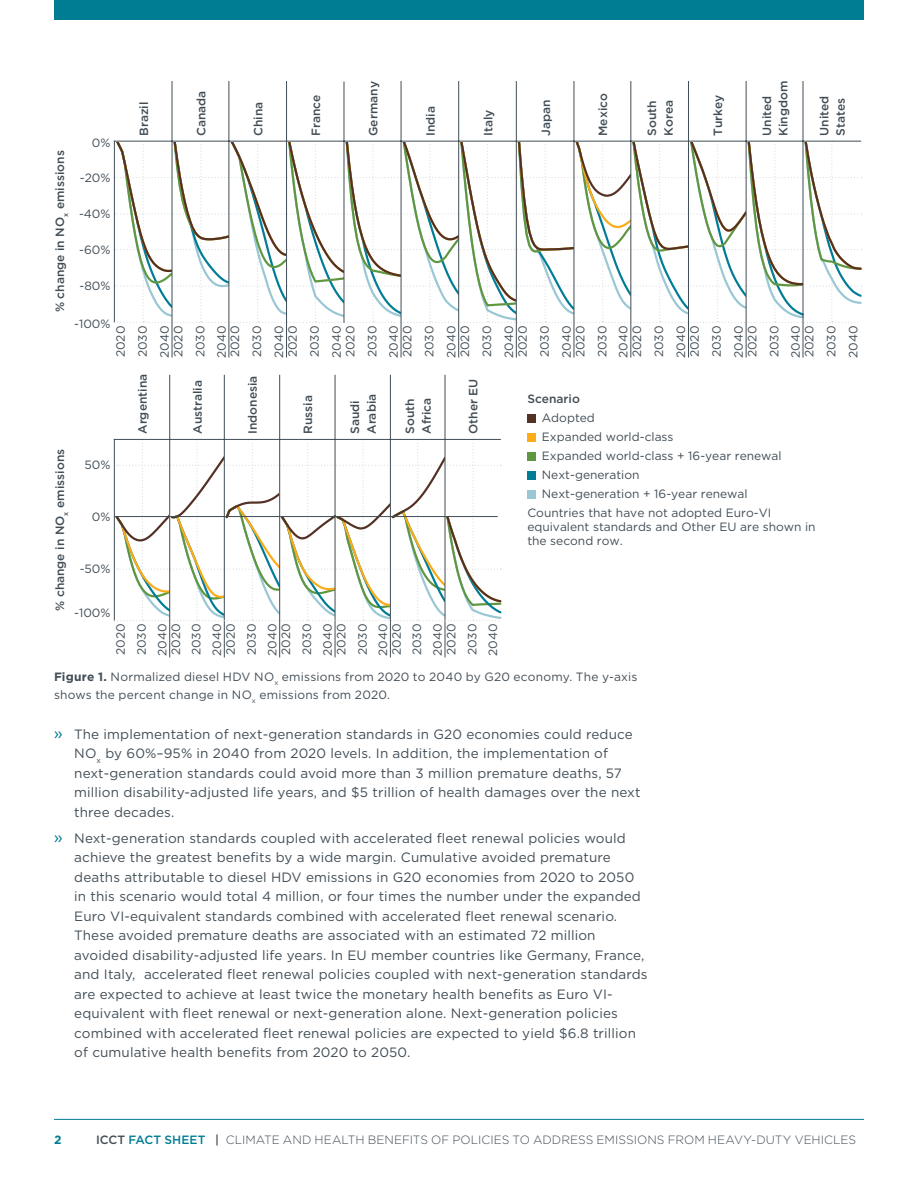
<style>
.page{position:relative;width:918px;height:1188px;background:#fff}
.page>*{position:absolute;margin:0;border:0;box-sizing:border-box;transform-origin:0 0}
.t1{font:13.5px/19.5px "Gotham";letter-spacing:.01em;color:#414d56}
.t2{font:12px/22px "Gotham";color:#414d56;text-align:justify}
.t3{font:500 12px/16.5px "Gotham";color:#414d56}
.t4{font:300 12px "Gotham";letter-spacing:.005em;color:#414d56}
.t5{font:700 12px "Gotham";color:#007d93}
.s1{font-weight:700}
.s2{font-size:16.5px;color:#007d93}
.s3{font-weight:500}
.s4{font-weight:500;color:#007d93}
</style>
<div class="page">
<hr style="left:54px;top:1119px;width:810px;height:1px;background:#007d93">
<div style="left:54px;top:0;width:810px;height:20px;background:#007d93"></div>
<div style="left:527px;top:414px;width:9px;height:9px;background:#533125"></div>
<div style="left:527px;top:433px;width:9px;height:9px;background:#fbac18"></div>
<div style="left:527px;top:452px;width:9px;height:8px;background:#5f9741"></div>
<div style="left:527px;top:471px;width:9px;height:8px;background:#007c96"></div>
<div style="left:527px;top:490px;width:9px;height:8px;background:#99c7d3"></div>
<svg style="left:114px;top:138px;width:748px;height:185px"></svg>
<hr style="left:169px;top:375px;width:1px;height:282px;background:#414d56">
<hr style="left:224px;top:375px;width:1px;height:282px;background:#414d56">
<hr style="left:279px;top:375px;width:1px;height:282px;background:#414d56">
<hr style="left:335px;top:375px;width:1px;height:282px;background:#414d56">
<hr style="left:390px;top:375px;width:1px;height:282px;background:#414d56">
<hr style="left:445px;top:375px;width:1px;height:282px;background:#414d56">
<svg style="left:114px;top:439px;width:388px;height:182px"></svg>
<hr style="left:114px;top:141px;width:747px;height:1px;background:#414d56">
<hr style="left:172px;top:82px;width:1px;height:275px;background:#414d56">
<hr style="left:229px;top:82px;width:1px;height:275px;background:#414d56">
<hr style="left:286px;top:82px;width:1px;height:275px;background:#414d56">
<hr style="left:401px;top:82px;width:1px;height:275px;background:#414d56">
<hr style="left:458px;top:82px;width:1px;height:275px;background:#414d56">
<hr style="left:516px;top:82px;width:1px;height:275px;background:#414d56">
<hr style="left:574px;top:82px;width:1px;height:275px;background:#414d56">
<hr style="left:630px;top:82px;width:1px;height:275px;background:#414d56">
<hr style="left:688px;top:82px;width:1px;height:275px;background:#414d56">
<hr style="left:746px;top:82px;width:1px;height:275px;background:#414d56">
<hr style="left:803px;top:82px;width:1px;height:275px;background:#414d56">
<hr style="left:344px;top:82px;width:1px;height:240px;background:#414d56">
<hr style="left:114px;top:516px;width:384px;height:1px;background:#414d56">
<p class="t3" style="left:52px;top:312px;width:164px;rotate:-90deg">% change in NO<sub>x</sub> emissions</p>
<p class="t2" style="left:92px;top:131px;width:20px">0%</p>
<p class="t2" style="left:80px;top:166px;width:32px">-20%</p>
<p class="t2" style="left:79px;top:203px;width:33px">-40%</p>
<p class="t2" style="left:79px;top:238px;width:33px">-60%</p>
<p class="t2" style="left:80px;top:275px;width:33px">-80%</p>
<p class="t3" style="left:135px;top:136px;width:36px;rotate:-90deg">Brazil</p>
<p class="t3" style="left:193px;top:136px;width:47px;rotate:-90deg">Canada</p>
<p class="t3" style="left:250px;top:136px;width:36px;rotate:-90deg">China</p>
<p class="t3" style="left:308px;top:136px;width:43px;rotate:-90deg">France</p>
<p class="t3" style="left:365px;top:136px;width:56px;rotate:-90deg">Germany</p>
<p class="t3" style="left:422px;top:136px;width:31px;rotate:-90deg">India</p>
<p class="t3" style="left:480px;top:136px;width:28px;rotate:-90deg">Italy</p>
<p class="t3" style="left:537px;top:136px;width:38px;rotate:-90deg">Japan</p>
<p class="t3" style="left:595px;top:136px;width:44px;rotate:-90deg">Mexico</p>
<p class="t3" style="left:644px;top:136px;width:37px;rotate:-90deg">South<br>Korea</p>
<p class="t3" style="left:710px;top:136px;width:43px;rotate:-90deg">Turkey</p>
<p class="t3" style="left:758px;top:136px;width:56px;rotate:-90deg">United<br>Kingdom</p>
<p class="t3" style="left:816px;top:136px;width:42px;rotate:-90deg">United<br>States</p>
<p class="t2" style="left:74px;top:312px;width:38px">-100%</p>
<p class="t2" style="left:109px;top:358px;width:34px;rotate:-90deg">2020<br>2030<br>2040</p>
<p class="t2" style="left:167px;top:358px;width:34px;line-height:21.6px;rotate:-90deg">2020<br>2030<br>2040</p>
<p class="t2" style="left:224px;top:358px;width:34px;rotate:-90deg">2020<br>2030<br>2040</p>
<p class="t2" style="left:281px;top:358px;width:34px;rotate:-90deg">2020<br>2030<br>2040</p>
<p class="t2" style="left:339px;top:358px;width:34px;line-height:21.6px;rotate:-90deg">2020<br>2030<br>2040</p>
<p class="t2" style="left:396px;top:358px;width:34px;rotate:-90deg">2020<br>2030<br>2040</p>
<p class="t2" style="left:454px;top:358px;width:34px;rotate:-90deg">2020<br>2030<br>2040</p>
<p class="t2" style="left:511px;top:358px;width:34px;rotate:-90deg">2020<br>2030<br>2040</p>
<p class="t2" style="left:569px;top:358px;width:34px;line-height:21.6px;rotate:-90deg">2020<br>2030<br>2040</p>
<p class="t2" style="left:626px;top:358px;width:34px;rotate:-90deg">2020<br>2030<br>2040</p>
<p class="t2" style="left:683px;top:358px;width:34px;rotate:-90deg">2020<br>2030<br>2040</p>
<p class="t2" style="left:741px;top:358px;width:34px;line-height:21.6px;rotate:-90deg">2020<br>2030<br>2040</p>
<p class="t2" style="left:798px;top:358px;width:34px;rotate:-90deg">2020<br>2030<br>2040</p>
<p class="t3" style="left:52px;top:611px;width:164px;rotate:-90deg">% change in NO<sub>x</sub> emissions</p>
<p class="t2" style="left:85px;top:454px;width:27px">50%</p>
<p class="t2" style="left:92px;top:505px;width:20px">0%</p>
<p class="t2" style="left:80px;top:558px;width:32px">-50%</p>
<p class="t2" style="left:74px;top:601px;width:38px">-100%</p>
<p class="t3" style="left:134px;top:434px;width:62px;rotate:-90deg">Argentina</p>
<p class="t3" style="left:189px;top:434px;width:55px;rotate:-90deg">Australia</p>
<p class="t3" style="left:244px;top:434px;width:60px;rotate:-90deg">Indonesia</p>
<p class="t3" style="left:300px;top:434px;width:40px;rotate:-90deg">Russia</p>
<p class="t3" style="left:347px;top:434px;width:42px;rotate:-90deg">Saudi<br>Arabia</p>
<p class="t3" style="left:402px;top:434px;width:38px;rotate:-90deg">South<br>Africa</p>
<p class="t3" style="left:465px;top:434px;width:57px;rotate:-90deg">Other EU</p>
<p class="t2" style="left:110px;top:656px;width:34px;line-height:20.9px;rotate:-90deg">2020<br>2030<br>2040</p>
<p class="t2" style="left:165px;top:656px;width:34px;line-height:20.4px;rotate:-90deg">2020<br>2030<br>2040</p>
<p class="t2" style="left:220px;top:656px;width:34px;line-height:20.9px;rotate:-90deg">2020<br>2030<br>2040</p>
<p class="t2" style="left:275px;top:656px;width:34px;line-height:20.9px;rotate:-90deg">2020<br>2030<br>2040</p>
<p class="t2" style="left:331px;top:656px;width:34px;line-height:20.9px;rotate:-90deg">2020<br>2030<br>2040</p>
<p class="t2" style="left:386px;top:656px;width:34px;line-height:20.4px;rotate:-90deg">2020<br>2030<br>2040</p>
<p class="t2" style="left:440px;top:656px;width:34px;line-height:20.9px;rotate:-90deg">2020<br>2030<br>2040</p>
<p class="t3" style="left:527px;top:390px;width:54px">Scenario</p>
<p class="t2" style="left:542px;top:406px;width:55px">Adopted</p>
<p class="t2" style="left:542px;top:425px;width:133px">Expanded world-class</p>
<p class="t2" style="left:542px;top:444px;width:241px">Expanded world-class + 16-year renewal</p>
<p class="t2" style="left:542px;top:463px;width:99px">Next-generation</p>
<p class="t2" style="left:542px;top:482px;width:207px">Next-generation + 16-year renewal</p>
<p class="t2" style="left:527px;top:501px;width:245px">Countries that have not adopted Euro-VI</p>
<p class="t2" style="left:527px;top:519px;width:290px;line-height:14.4px">equivalent standards and Other EU are shown in the second row.</p>
<p class="t2" style="left:54px;top:667px;width:585px;line-height:18px"><span class="s1">Figure 1.</span> Normalized diesel HDV NO<sub>x</sub> emissions from 2020 to 2040 by G20 economy. The y-axis shows the percent change in NO<sub>x</sub> emissions from 2020.</p>
<p class="t1" style="left:74px;top:724px;width:568px;text-indent:-20px"><span class="s2">»</span> The implementation of next-generation standards in G20 economies could reduce NO<sub>x</sub> by 60%–95% in 2040 from 2020 levels. In addition, the implementation of next-generation standards could avoid more than 3 million premature deaths, 57 million disability-adjusted life years, and $5 trillion of health damages over the next three decades.</p>
<p class="t1" style="left:74px;top:828px;width:575px;text-indent:-20px"><span class="s2">»</span> Next-generation standards coupled with accelerated fleet renewal policies would achieve the greatest benefits by a wide margin. Cumulative avoided premature deaths attributable to diesel HDV emissions in G20 economies from 2020 to 2050 in this scenario would total 4 million, or four times the number under the expanded Euro VI-equivalent standards combined with accelerated fleet renewal scenario.<br>These avoided premature deaths are associated with an estimated 72 million avoided disability-adjusted life years. In EU member countries like Germany, France, and Italy, accelerated fleet renewal policies coupled with next-generation standards are expected to achieve at least twice the monetary health benefits as Euro VI&shy;equivalent with fleet renewal or next-generation alone. Next-generation policies combined with accelerated fleet renewal policies are expected to yield $6.8 trillion of cumulative health benefits from 2020 to 2050.</p>
<p class="t5" style="left:54px;top:1132px;width:9px">2</p>
<p class="t4" style="left:96px;top:1132px;width:762px"><span class="s3">ICCT</span> <span class="s4">FACT SHEET</span> <span class="s3">|</span> CLIMATE AND HEALTH BENEFITS OF POLICIES TO ADDRESS EMISSIONS FROM HEAVY-DUTY VEHICLES</p>
</div>
